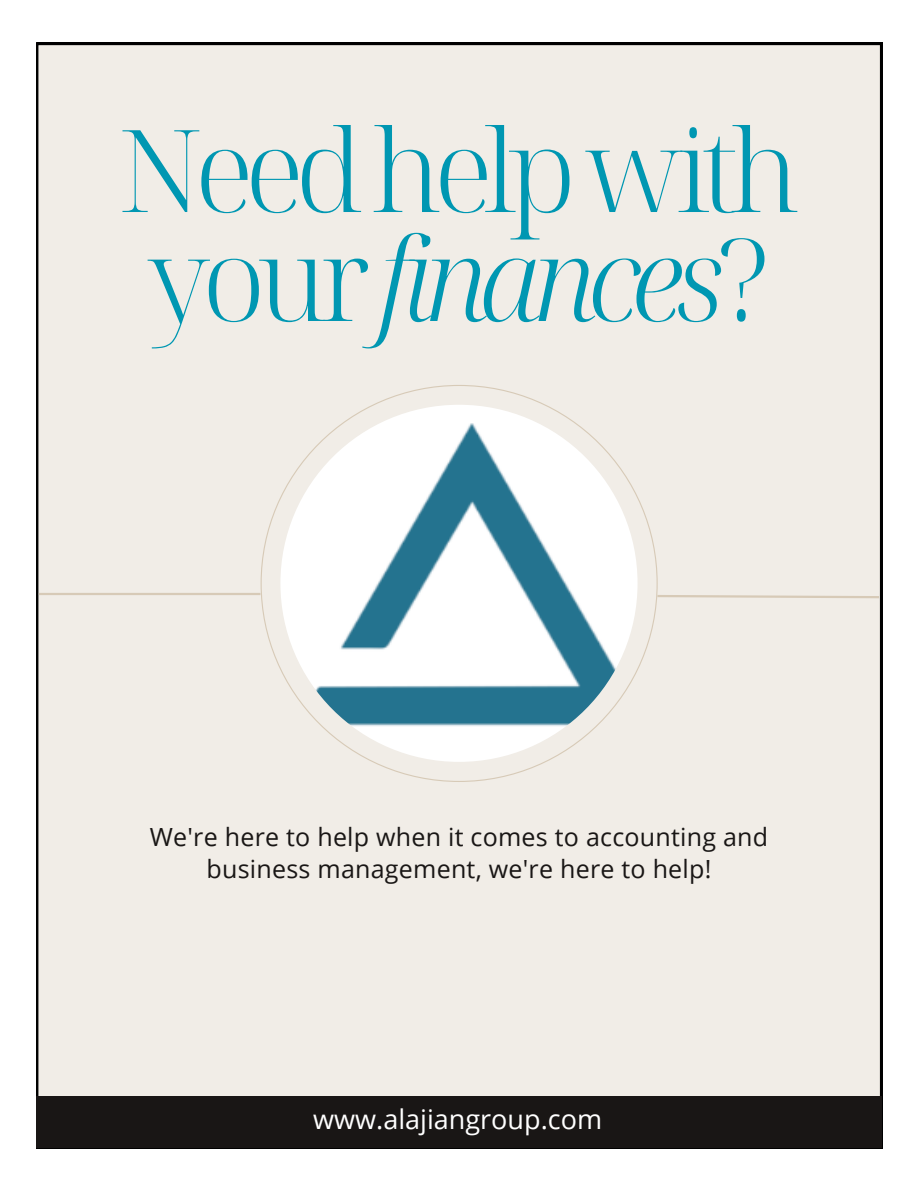
<style>
.page{position:relative;width:918px;height:1188px;background:#fff}
.page>*{position:absolute;margin:0;border:0;box-sizing:border-box;transform-origin:0 0}
.t1{font:300 114.45px/108.9px "Noto Serif Display";letter-spacing:-.075em;color:#0097b2}
.t2{font:27px "Open Sans";color:#fff}
.t3{font:25.05px/32.5px "Open Sans";letter-spacing:.01em;color:#191615;text-align:center}
.s1{font-style:italic}
</style>
<div class="page">
<div style="left:36px;top:43px;width:846px;height:1106px;background:#f1ede7"></div>
<div style="left:36px;top:1096px;width:846px;height:52px;background:#191615"></div>
<div style="left:261px;top:385px;width:397px;height:397px;background:#f1ede7"></div>
<img style="left:280px;top:405px;width:358px;height:357px;border-radius:50%">
<hr style="left:39px;top:593px;width:222px;height:2px;background:#d7cab7">
<svg style="left:655px;top:594px;width:226px;height:5px"></svg>
<h1 class="t1" style="left:118px;top:120px;width:684px">Need help with your <span class="s1">finances</span>?</h1>
<p class="t3" style="left:150px;top:820px;width:620px">We're here to help when it comes to accounting and business management, we're here to help!</p>
<p class="t2" style="left:313px;top:1101px;width:291px">www.alajiangroup.com</p>
<p class="t2" style="left:386px;top:1101px;width:156px">yourwebsite</p>
</div>
